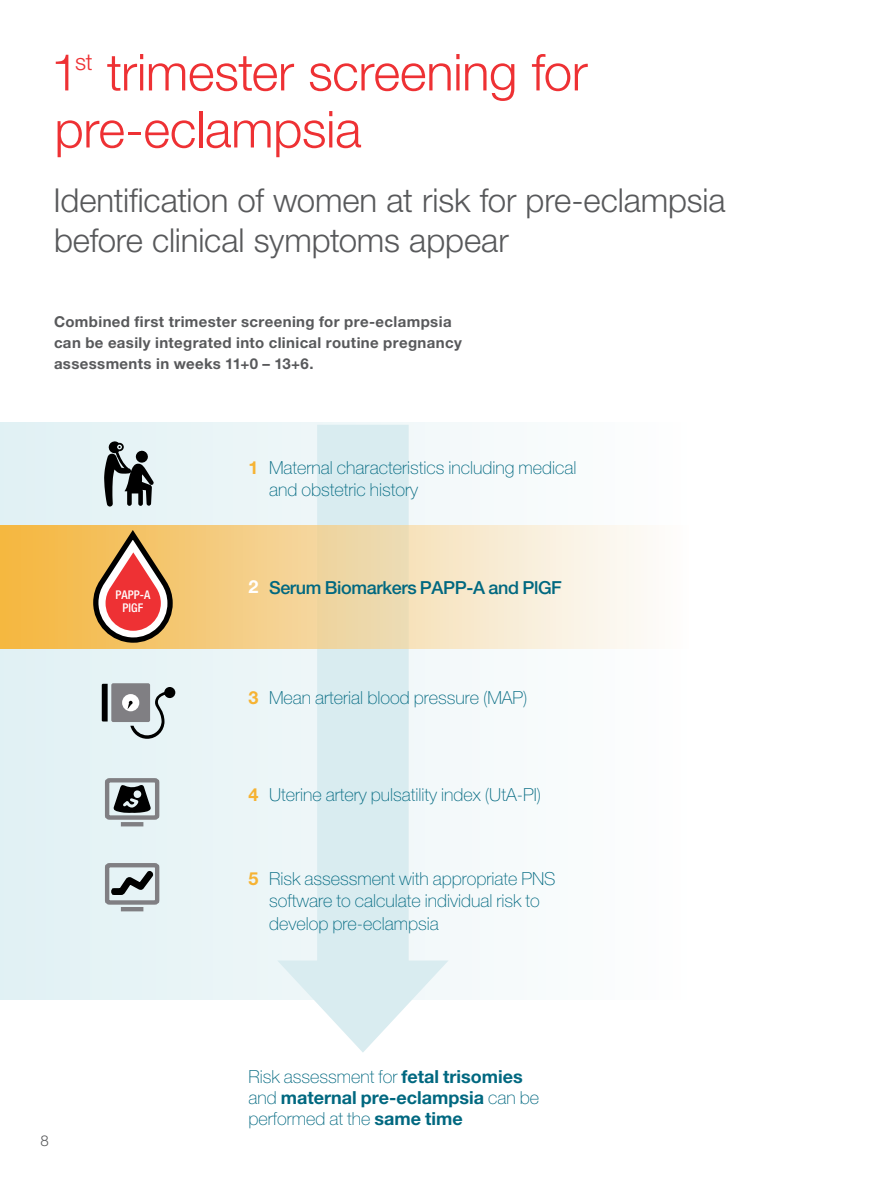
<style>
.page{position:relative;width:893px;height:1191px;background:#fff}
.page>*{position:absolute;margin:0;border:0;box-sizing:border-box;transform-origin:0 0}
.t1{font:300 51px/57px "Helvetica Neue LT Std";letter-spacing:-.01em;color:#ee3134}
.t2{font:300 33px/40.5px "Helvetica Neue LT Std";letter-spacing:-.005em;color:#58595b}
.t3{font:100 18px/22.5px "Helvetica Neue LT Std";color:#006880}
.t4{font:700 18px/21px "Helvetica Neue LT Std";color:#006880}
.t5{font:500 18px "Helvetica Neue LT Std";letter-spacing:-.02em;color:#006880}
.t6{font:700 15px/21px "Helvetica Neue LT Std";letter-spacing:.025em;color:#58595b}
.t7{font:300 15px "Helvetica Neue LT Std";color:#58595b}
.t8{font:500 condensed 12px/12.8px "Helvetica Neue LT Std";color:#fff;text-align:center}
.s1{font-weight:700;color:#f6b333}
.s2{font-weight:700;color:#fff}
.s3{font-weight:100}
</style>
<div class="page">
<svg style="left:0;top:423px;width:472px;height:576px"></svg>
<div style="left:317px;top:425px;width:92px;height:556px;background:#d9ecf0"></div>
<svg style="left:277px;top:960px;width:172px;height:92px"></svg>
<div style="left:0;top:525px;width:689px;height:124px;background:linear-gradient(to right,#f1b440,#faffff)"></div>
<svg style="left:102px;top:684px;width:6px;height:37px"></svg>
<div style="left:111px;top:683px;width:39px;height:39px;background:#807f83;border-radius:2px"></div>
<div style="left:122px;top:694px;width:17px;height:17px;background:#fff;border-radius:50%"></div>
<svg style="left:127px;top:687px;width:48px;height:52px"></svg>
<div style="left:105px;top:778px;width:54px;height:41px;border:4px solid #807f83;border-radius:2px"></div>
<hr style="left:121px;top:822px;width:22px;height:4px;background:#807f83">
<svg style="left:113px;top:784px;width:38px;height:29px"></svg>
<svg style="left:91px;top:525px;width:84px;height:120px"></svg>
<div style="left:105px;top:863px;width:54px;height:41px;border:4px solid #807f83;border-radius:2px"></div>
<hr style="left:121px;top:907px;width:22px;height:4px;background:#807f83">
<svg style="left:109px;top:868px;width:47px;height:33px"></svg>
<svg style="left:104px;top:441px;width:50px;height:65px"></svg>
<h1 class="t1" style="left:51px;top:43px;width:538px">1<sup>st</sup> trimester screening for pre-eclampsia</h1>
<h2 class="t2" style="left:54px;top:179px;width:674px">Identification of women at risk for pre-eclampsia before clinical symptoms appear</h2>
<p class="t6" style="left:54px;top:311px;width:409px">Combined first trimester screening for pre-eclampsia can be easily integrated into clinical routine pregnancy assessments in weeks 11+0 – 13+6.</p>
<p class="t8" style="left:116px;top:588px;width:36px">PAPP-A<br>PlGF</p>
<p class="t7" style="left:40px;top:1131px;width:10px">8</p>
<p class="t3" style="left:269px;top:456px;width:309px;text-indent:-21px"><span class="s1">1</span> Maternal characteristics including medical and obstetric history</p>
<p class="t5" style="left:248px;top:577px;width:315px"><span class="s2">2</span> Serum Biomarkers PAPP-A and PlGF</p>
<p class="t3" style="left:248px;top:687px;width:281px"><span class="s1">3</span> Mean arterial blood pressure (MAP)</p>
<p class="t3" style="left:248px;top:783px;width:294px"><span class="s1">4</span> Uterine artery pulsatility index (UtA-PI)</p>
<p class="t3" style="left:269px;top:867px;width:288px;text-indent:-21px"><span class="s1">5</span> Risk assessment with appropriate PNS software to calculate individual risk to develop pre-eclampsia</p>
<p class="t4" style="left:248px;top:1065px;width:292px"><span class="s3">Risk assessment for</span> fetal trisomies <span class="s3">and</span> maternal pre-eclampsia <span class="s3">can be performed at the</span> same time</p>
</div>
